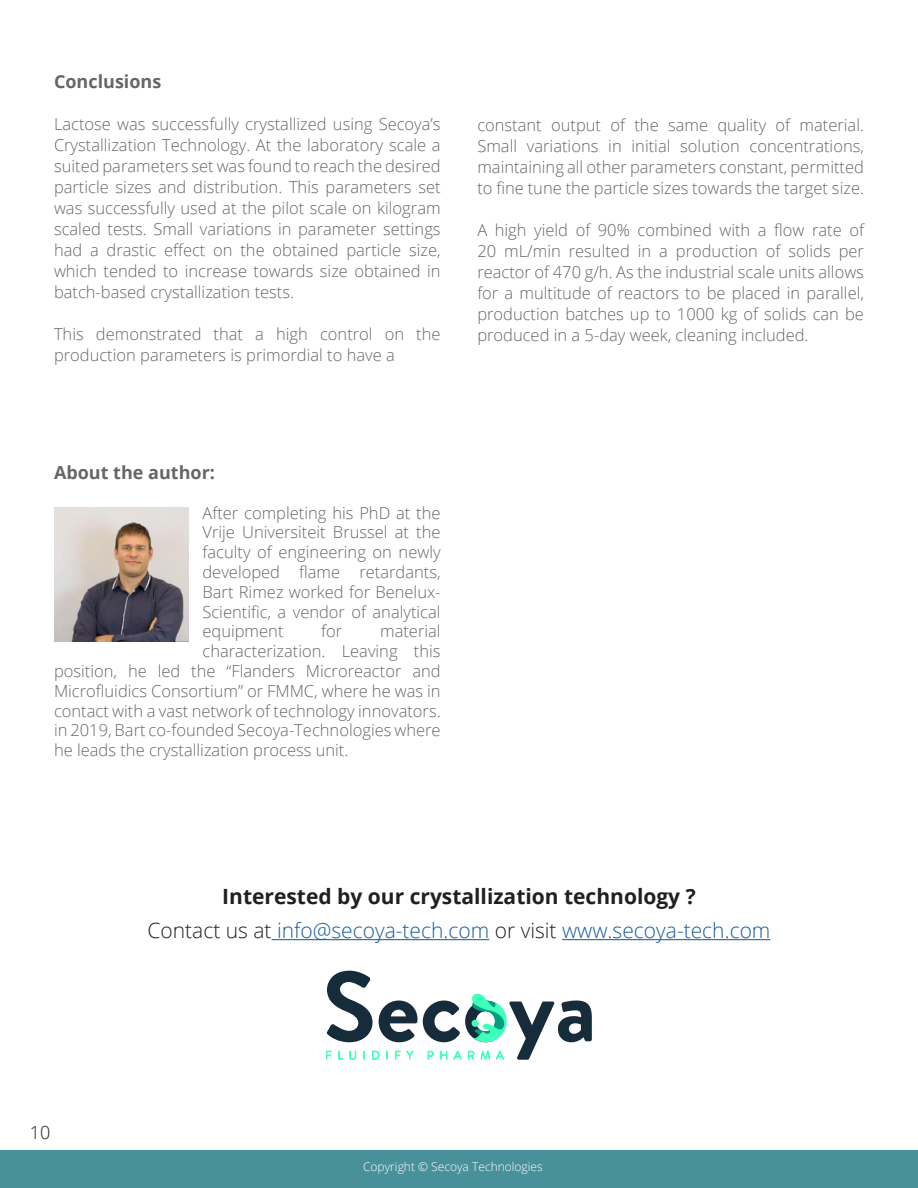
<style>
.page{position:relative;width:918px;height:1188px;background:#fff}
.page>*{position:absolute;margin:0;border:0;box-sizing:border-box;transform-origin:0 0}
.t1{font:300 21px "Open Sans";color:#175d9e}
.t2{font:700 21px "Open Sans";color:#231f20}
.t3{font:700 18px "Open Sans";color:#656666}
.t4{font:300 18px "Open Sans";color:#231f20}
.t5{font:300 16.5px/21px "Open Sans";color:#656666;text-align:justify}
.t6{font:300 12px "Open Sans";color:#fff}
.s1{color:#231f20}
</style>
<div class="page">
<div style="left:0;top:1150px;width:918px;height:38px;background:#48919a"></div>
<svg style="left:326px;top:971px;width:47px;height:71px"></svg>
<svg style="left:379px;top:1001px;width:38px;height:41px"></svg>
<svg style="left:326px;top:1051px;width:6px;height:8px"></svg>
<svg style="left:338px;top:1051px;width:5px;height:8px"></svg>
<svg style="left:350px;top:1051px;width:6px;height:9px"></svg>
<svg style="left:372px;top:1051px;width:7px;height:8px"></svg>
<svg style="left:395px;top:1051px;width:18px;height:8px"></svg>
<svg style="left:423px;top:993px;width:169px;height:67px"></svg>
<img style="left:54px;top:508px;width:134px;height:134px">
<hr style="left:272px;top:939px;width:217px;height:1px;background:#175d9e">
<hr style="left:562px;top:939px;width:208px;height:1px;background:#175d9e">
<p class="t3" style="left:54px;top:69px;width:109px">Conclusions</p>
<p class="t5" style="left:54px;top:113px;width:388px">Lactose was successfully crystallized using Secoya’s Crystallization Technology. At the laboratory scale a suited parameters set was found to reach the desired particle sizes and distribution. This parameters set was successfully used at the pilot scale on kilogram scaled tests. Small variations in parameter settings had a drastic effect on the obtained particle size, which tended to increase towards size obtained in batch-based crystallization tests.</p>
<p class="t5" style="left:54px;top:323px;width:388px">This demonstrated that a high control on the production parameters is primordial to have a</p>
<p class="t5" style="left:477px;top:114px;width:388px">constant output of the same quality of material.<br>Small variations in initial solution concentrations, maintaining all other parameters constant, permitted to fine tune the particle sizes towards the target size.</p>
<p class="t5" style="left:477px;top:219px;width:388px">A high yield of 90% combined with a flow rate of 20 mL/min resulted in a production of solids per reactor of 470 g/h. As the industrial scale units allows for a multitude of reactors to be placed in parallel, production batches up to 1000 kg of solids can be produced in a 5-day week, cleaning included.</p>
<p class="t3" style="left:54px;top:460px;width:163px">About the author:</p>
<p class="t5" style="left:202px;top:502px;width:240px;line-height:19.8px">After completing his PhD at the Vrije Universiteit Brussel at the faculty of engineering on newly developed flame retardants, Bart Rimez worked for Benelux-Scientific, a vendor of analytical equipment</p>
<p class="t5" style="left:321px;top:620px;width:23px">for</p>
<p class="t5" style="left:380px;top:620px;width:62px">material</p>
<p class="t5" style="left:202px;top:640px;width:240px">characterization. Leaving this</p>
<p class="t5" style="left:54px;top:660px;width:388px">position, he led the “Flanders Microreactor and</p>
<p class="t5" style="left:54px;top:680px;width:388px">Microfluidics Consortium” or FMMC, where he was in</p>
<p class="t5" style="left:54px;top:700px;width:388px">contact with a vast network of technology innovators.</p>
<p class="t5" style="left:54px;top:719px;width:388px">in 2019, Bart co-founded Secoya-Technologies where</p>
<p class="t5" style="left:54px;top:739px;width:296px">he leads the crystallization process unit.</p>
<p class="t4" style="left:30px;top:1120px;width:22px">10</p>
<p class="t2" style="left:222px;top:881px;width:475px">Interested by our crystallization technology ?</p>
<p class="t1" style="left:148px;top:916px;width:625px"><span class="s1">Contact us at</span> info@secoya-tech.com <span class="s1">or visit</span> www.secoya-tech.com</p>
<p class="t6" style="left:363px;top:1158px;width:181px">Copyright © Secoya Technologies</p>
</div>
